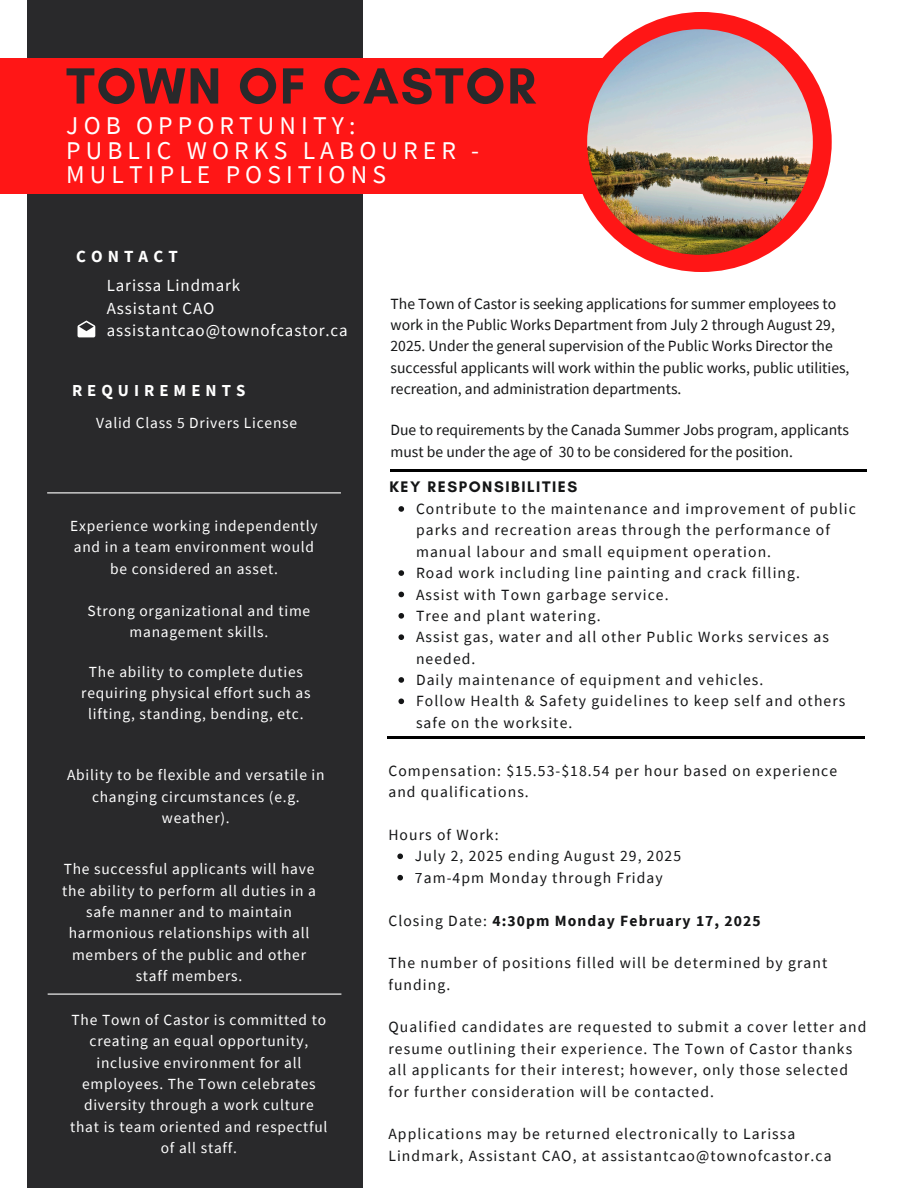
<style>
.page{position:relative;width:918px;height:1188px;background:#fff}
.page>*{position:absolute;margin:0;border:0;box-sizing:border-box;transform-origin:0 0}
.t1{font:700 51.75px "Glacial Indifference";letter-spacing:.035em;color:#29292b}
.t2{font:25.5px/24.8px "Source Sans Pro";letter-spacing:.2em;color:#fff}
.t3{font:16.95px "Source Sans Pro";letter-spacing:.05em;color:#fff}
.t4{font:700 16.95px "Source Sans Pro";letter-spacing:.3em;color:#fff}
.t5{font:700 16.8px "Source Sans Pro";letter-spacing:.3em;color:#fff}
.t6{font:15.6px/21.3px "Source Sans Pro";letter-spacing:.07em;color:#141516}
.t7{font:15.6px/21.3px "Source Sans Pro";color:#141516}
.t8{font:700 15.6px "Source Sans Pro";letter-spacing:.07em;color:#141516}
.t9{font:700 15.6px "Glacial Indifference";letter-spacing:.1em;color:#141516}
.t10{font:15.45px/21.3px "Source Sans Pro";letter-spacing:.05em;color:#fff;text-align:center}
.s1{font-weight:400}
</style>
<div class="page">
<div style="left:28px;top:0;width:335px;height:1188px;background:#29292b"></div>
<div style="left:0;top:58px;width:661px;height:135px;background:#ff1616"></div>
<div style="left:572px;top:12px;width:260px;height:260px;background:#ff1616;border-radius:50%"></div>
<img style="left:587px;top:29px;width:226px;height:226px;border-radius:50%">
<svg style="left:78px;top:321px;width:17px;height:16px"></svg>
<hr style="left:391px;top:470px;width:476px;height:2px;background:#000">
<hr style="left:387px;top:737px;width:478px;height:2px;background:#000">
<svg style="left:398px;top:506px;width:6px;height:6px"></svg>
<svg style="left:398px;top:570px;width:6px;height:6px"></svg>
<svg style="left:398px;top:592px;width:6px;height:5px"></svg>
<svg style="left:398px;top:613px;width:6px;height:6px"></svg>
<svg style="left:398px;top:634px;width:6px;height:6px"></svg>
<svg style="left:398px;top:677px;width:6px;height:6px"></svg>
<svg style="left:398px;top:699px;width:6px;height:5px"></svg>
<svg style="left:397px;top:854px;width:6px;height:5px"></svg>
<svg style="left:397px;top:875px;width:6px;height:6px"></svg>
<hr style="left:47px;top:492px;width:294px;height:1px;background:#fff">
<hr style="left:48px;top:994px;width:293px;height:1px;background:#fff">
<h3 class="t1" style="left:66px;top:54px;width:471px">TOWN OF CASTOR</h3>
<p class="t2" style="left:66px;top:112px;width:414px">JOB OPPORTUNITY:<br>PUBLIC WORKS LABOURER -<br>MULTIPLE POSITIONS</p>
<p class="t4" style="left:76px;top:245px;width:103px">CONTACT</p>
<p class="t3" style="left:107px;top:274px;width:135px">Larissa Lindmark</p>
<p class="t3" style="left:107px;top:297px;width:109px">Assistant CAO</p>
<h3 class="t3" style="left:107px;top:320px;width:242px">assistantcao@townofcastor.ca</h3>
<p class="t5" style="left:72px;top:379px;width:175px">REQUIREMENTS</p>
<p class="t10" style="left:96px;top:412px;width:203px">Valid Class 5 Drivers License</p>
<p class="t10" style="left:70px;top:515px;width:249px">Experience working independently and in a team environment would be considered an asset.</p>
<p class="t10" style="left:88px;top:599px;width:224px">Strong organizational and time management skills.</p>
<p class="t10" style="left:81px;top:660px;width:231px">The ability to complete duties requiring physical effort such as lifting, standing, bending, etc.</p>
<p class="t10" style="left:67px;top:764px;width:259px">Ability to be flexible and versatile in changing circumstances (e.g. weather).</p>
<p class="t10" style="left:62px;top:858px;width:255px">The successful applicants will have the ability to perform all duties in a safe manner and to maintain harmonious relationships with all members of the public and other staff members.</p>
<p class="t10" style="left:70px;top:1009px;width:259px">The Town of Castor is committed to creating an equal opportunity, inclusive environment for all employees. The Town celebrates diversity through a work culture that is team oriented and respectful of all staff.</p>
<p class="t7" style="left:391px;top:292px;width:460px">The Town of Castor is seeking applications for summer employees to work in the Public Works Department from July 2 through August 29, 2025. Under the general supervision of the Public Works Director the successful applicants will work within the public works, public utilities, recreation, and administration departments.</p>
<p class="t7" style="left:391px;top:419px;width:460px">Due to requirements by the Canada Summer Jobs program, applicants must be under the age of 30 to be considered for the position.</p>
<p class="t9" style="left:389px;top:477px;width:189px">KEY RESPONSIBILITIES</p>
<p class="t6" style="left:416px;top:498px;width:441px">Contribute to the maintenance and improvement of public parks and recreation areas through the performance of manual labour and small equipment operation.</p>
<p class="t6" style="left:416px;top:562px;width:386px">Road work including line painting and crack filling.</p>
<p class="t6" style="left:416px;top:583px;width:254px">Assist with Town garbage service.</p>
<p class="t6" style="left:416px;top:605px;width:186px">Tree and plant watering.</p>
<p class="t6" style="left:416px;top:626px;width:414px">Assist gas, water and all other Public Works services as needed.</p>
<h1 class="t6" style="left:416px;top:669px;width:349px">Daily maintenance of equipment and vehicles.</h1>
<h2 class="t6" style="left:416px;top:690px;width:431px">Follow Health &amp; Safety guidelines to keep self and others safe on the worksite.</h2>
<p class="t6" style="left:388px;top:760px;width:450px">Compensation: $15.53-$18.54 per hour based on experience and qualifications.</p>
<p class="t6" style="left:388px;top:824px;width:112px">Hours of Work:</p>
<h3 class="t6" style="left:415px;top:845px;width:268px">July 2, 2025 ending August 29, 2025</h3>
<p class="t6" style="left:415px;top:867px;width:249px">7am-4pm Monday through Friday</p>
<p class="t8" style="left:388px;top:910px;width:374px"><span class="s1">Closing Date:</span> 4:30pm Monday February 17, 2025</p>
<p class="t6" style="left:388px;top:952px;width:441px">The number of positions filled will be determined by grant funding.</p>
<p class="t6" style="left:388px;top:1016px;width:479px">Qualified candidates are requested to submit a cover letter and resume outlining their experience. The Town of Castor thanks all applicants for their interest; however, only those selected for further consideration will be contacted.</p>
<p class="t6" style="left:388px;top:1123px;width:445px">Applications may be returned electronically to Larissa<br>Lindmark, Assistant CAO, at assistantcao@townofcastor.ca</p>
</div>
